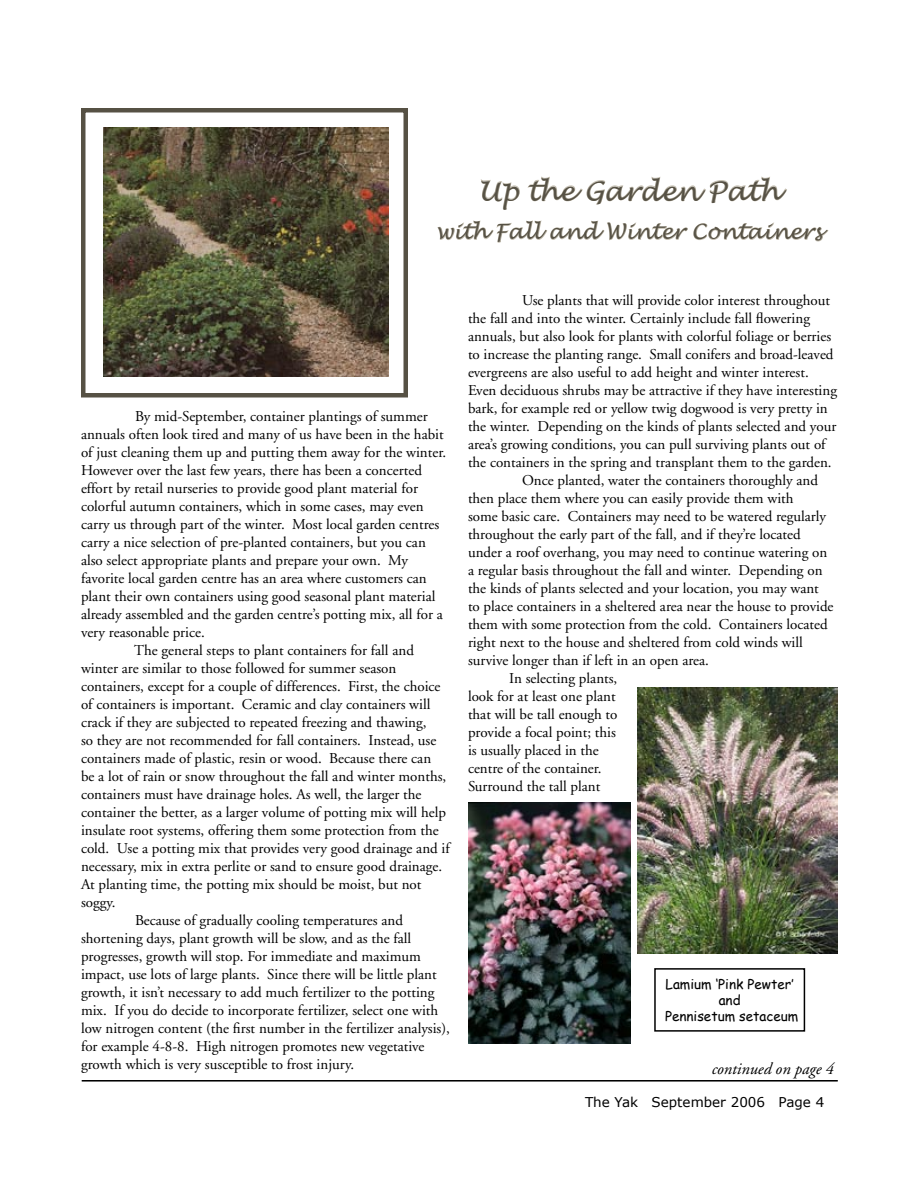
<style>
.page{position:relative;width:918px;height:1188px;background:#fff}
.page>*{position:absolute;margin:0;border:0;box-sizing:border-box;transform-origin:0 0}
.t1{font:italic 27px "Lucida Handwriting";color:#565144}
.t2{font:italic 21px "Lucida Handwriting";color:#565144}
.t3{font:italic 16.5px "Adobe Garamond";color:#000}
.t4{font:15px "Adobe Garamond";color:#000}
.t5{font:13.5px/16.2px "Comic Sans MS";color:#000;text-align:center}
.t6{font:13.5px "Verdana";color:#000}
</style>
<div class="page">
<hr style="left:82px;top:1080px;width:756px;height:2px;background:#000">
<img style="left:104px;top:128px;width:284px;height:248px">
<div style="left:81px;top:108px;width:327px;height:290px;border:4px solid #565144"></div>
<svg style="left:437px;top:176px;width:392px;height:67px"></svg>
<img style="left:468px;top:803px;width:162px;height:241px">
<img style="left:637px;top:687px;width:200px;height:267px">
<div style="left:654px;top:968px;width:151px;height:64px;border:2px solid #000"></div>
<h1 class="t1" style="left:478px;top:175px;width:302px">Up the Garden Path</h1>
<h2 class="t2" style="left:436px;top:219px;width:388px">with Fall and Winter Containers</h2>
<p class="t4" style="left:135px;top:408px;width:294px">By mid-September, container plantings of summer</p>
<p class="t4" style="left:81px;top:426px;width:364px">annuals often look tired and many of us have been in the habit</p>
<p class="t4" style="left:81px;top:444px;width:367px">of just cleaning them up and putting them away for the winter.</p>
<p class="t4" style="left:81px;top:462px;width:343px">However over the last few years, there has been a concerted</p>
<p class="t4" style="left:81px;top:480px;width:339px">effort by retail nurseries to provide good plant material for</p>
<p class="t4" style="left:81px;top:498px;width:344px">colorful autumn containers, which in some cases, may even</p>
<p class="t4" style="left:81px;top:516px;width:360px">carry us through part of the winter. Most local garden centres</p>
<p class="t4" style="left:81px;top:534px;width:346px">carry a nice selection of pre-planted containers, but you can</p>
<p class="t4" style="left:81px;top:552px;width:329px">also select appropriate plants and prepare your own. My</p>
<p class="t4" style="left:81px;top:570px;width:347px">favorite local garden centre has an area where customers can</p>
<p class="t4" style="left:81px;top:588px;width:356px">plant their own containers using good seasonal plant material</p>
<p class="t4" style="left:81px;top:606px;width:363px">already assembled and the garden centre’s potting mix, all for a</p>
<p class="t4" style="left:81px;top:624px;width:125px">very reasonable price.</p>
<p class="t4" style="left:134px;top:642px;width:281px">The general steps to plant containers for fall and</p>
<p class="t4" style="left:81px;top:660px;width:317px">winter are similar to those followed for summer season</p>
<p class="t4" style="left:81px;top:678px;width:361px">containers, except for a couple of differences. First, the choice</p>
<p class="t4" style="left:81px;top:696px;width:351px">of containers is important. Ceramic and clay containers will</p>
<p class="t4" style="left:81px;top:714px;width:347px">crack if they are subjected to repeated freezing and thawing,</p>
<p class="t4" style="left:81px;top:732px;width:357px">so they are not recommended for fall containers. Instead, use</p>
<p class="t4" style="left:81px;top:750px;width:352px">containers made of plastic, resin or wood. Because there can</p>
<p class="t4" style="left:81px;top:768px;width:367px">be a lot of rain or snow throughout the fall and winter months,</p>
<p class="t4" style="left:81px;top:786px;width:342px">containers must have drainage holes. As well, the larger the</p>
<p class="t4" style="left:81px;top:804px;width:366px">container the better, as a larger volume of potting mix will help</p>
<p class="t4" style="left:81px;top:822px;width:359px">insulate root systems, offering them some protection from the</p>
<p class="t4" style="left:81px;top:840px;width:370px">cold. Use a potting mix that provides very good drainage and if</p>
<p class="t4" style="left:81px;top:858px;width:363px">necessary, mix in extra perlite or sand to ensure good drainage.</p>
<p class="t4" style="left:81px;top:876px;width:342px">At planting time, the potting mix should be moist, but not</p>
<p class="t4" style="left:81px;top:894px;width:36px">soggy.</p>
<p class="t4" style="left:135px;top:912px;width:270px">Because of gradually cooling temperatures and</p>
<p class="t4" style="left:81px;top:930px;width:332px">shortening days, plant growth will be slow, and as the fall</p>
<p class="t4" style="left:81px;top:948px;width:342px">progresses, growth will stop. For immediate and maximum</p>
<p class="t4" style="left:81px;top:966px;width:357px">impact, use lots of large plants. Since there will be little plant</p>
<p class="t4" style="left:81px;top:984px;width:355px">growth, it isn’t necessary to add much fertilizer to the potting</p>
<p class="t4" style="left:81px;top:1002px;width:359px">mix. If you do decide to incorporate fertilizer, select one with</p>
<p class="t4" style="left:81px;top:1020px;width:371px">low nitrogen content (the first number in the fertilizer analysis),</p>
<p class="t4" style="left:81px;top:1038px;width:345px">for example 4-8-8. High nitrogen promotes new vegetative</p>
<p class="t4" style="left:81px;top:1056px;width:275px">growth which is very susceptible to frost injury.</p>
<p class="t4" style="left:522px;top:292px;width:310px">Use plants that will provide color interest throughout</p>
<p class="t4" style="left:468px;top:310px;width:344px">the fall and into the winter. Certainly include fall flowering</p>
<p class="t4" style="left:468px;top:328px;width:365px">annuals, but also look for plants with colorful foliage or berries</p>
<p class="t4" style="left:468px;top:346px;width:367px">to increase the planting range. Small conifers and broad-leaved</p>
<p class="t4" style="left:468px;top:364px;width:342px">evergreens are also useful to add height and winter interest.</p>
<p class="t4" style="left:468px;top:382px;width:371px">Even deciduous shrubs may be attractive if they have interesting</p>
<p class="t4" style="left:468px;top:400px;width:361px">bark, for example red or yellow twig dogwood is very pretty in</p>
<p class="t4" style="left:468px;top:418px;width:370px">the winter. Depending on the kinds of plants selected and your</p>
<p class="t4" style="left:468px;top:436px;width:359px">area’s growing conditions, you can pull surviving plants out of</p>
<p class="t4" style="left:468px;top:454px;width:365px">the containers in the spring and transplant them to the garden.</p>
<p class="t4" style="left:522px;top:472px;width:298px">Once planted, water the containers thoroughly and</p>
<p class="t4" style="left:468px;top:490px;width:327px">then place them where you can easily provide them with</p>
<p class="t4" style="left:468px;top:508px;width:360px">some basic care. Containers may need to be watered regularly</p>
<p class="t4" style="left:468px;top:526px;width:334px">throughout the early part of the fall, and if they’re located</p>
<p class="t4" style="left:468px;top:544px;width:361px">under a roof overhang, you may need to continue watering on</p>
<p class="t4" style="left:468px;top:562px;width:356px">a regular basis throughout the fall and winter. Depending on</p>
<p class="t4" style="left:468px;top:580px;width:352px">the kinds of plants selected and your location, you may want</p>
<p class="t4" style="left:468px;top:598px;width:367px">to place containers in a sheltered area near the house to provide</p>
<p class="t4" style="left:468px;top:616px;width:361px">them with some protection from the cold. Containers located</p>
<p class="t4" style="left:468px;top:634px;width:336px">right next to the house and sheltered from cold winds will</p>
<p class="t4" style="left:468px;top:652px;width:243px">survive longer than if left in an open area.</p>
<p class="t4" style="left:509px;top:670px;width:110px">In selecting plants,</p>
<p class="t4" style="left:468px;top:688px;width:149px">look for at least one plant</p>
<p class="t4" style="left:468px;top:706px;width:151px">that will be tall enough to</p>
<p class="t4" style="left:468px;top:724px;width:149px">provide a focal point; this</p>
<p class="t4" style="left:468px;top:742px;width:132px">is usually placed in the</p>
<p class="t4" style="left:468px;top:760px;width:135px">centre of the container.</p>
<p class="t4" style="left:468px;top:778px;width:134px">Surround the tall plant</p>
<p class="t5" style="left:665px;top:976px;width:135px">Lamium ‘Pink Pewter’ and<br>Pennisetum setaceum</p>
<p class="t3" style="left:712px;top:1060px;width:124px">continued on page 4</p>
<p class="t6" style="left:585px;top:1093px;width:241px">The Yak September 2006 Page 4</p>
</div>
